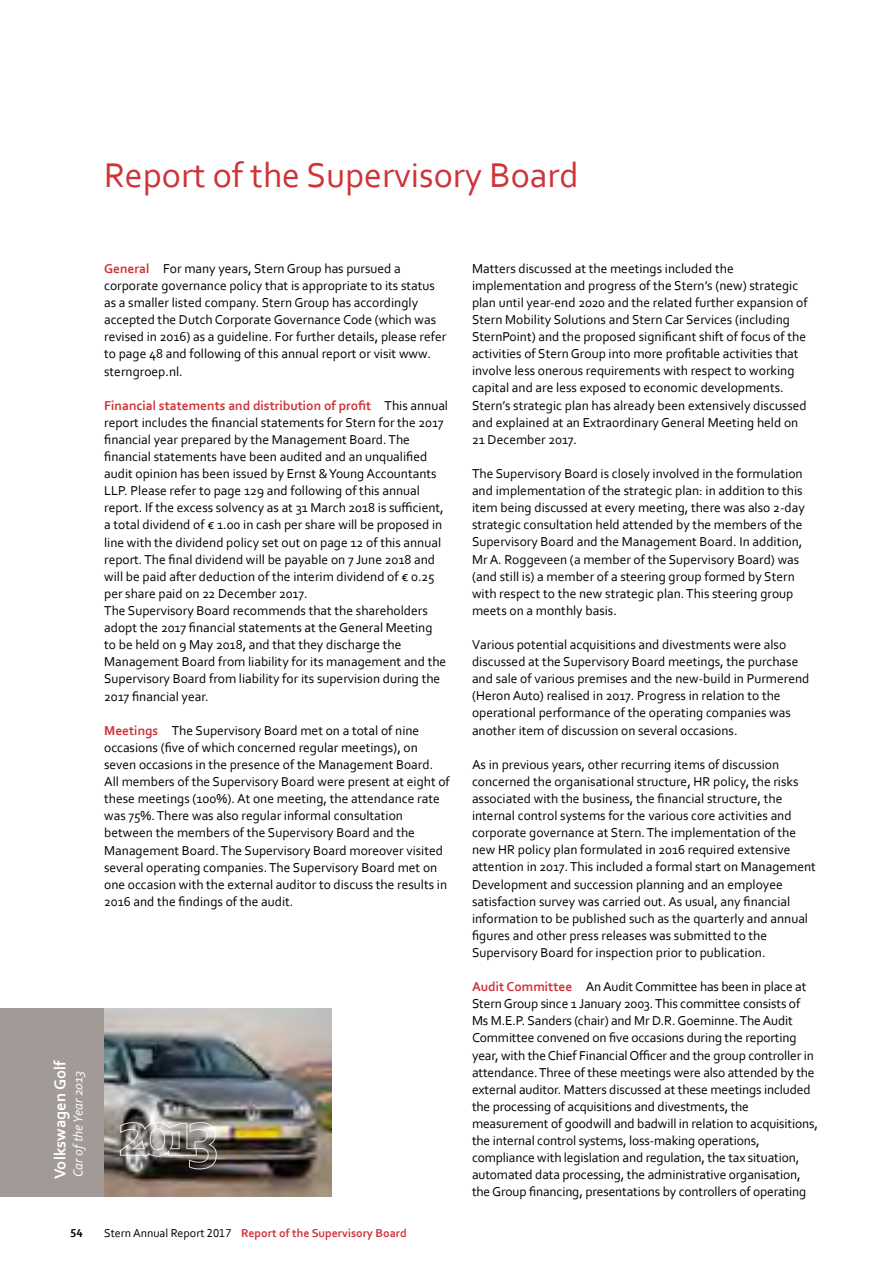
<style>
.page{position:relative;width:893px;height:1263px;background:#fff}
.page>*{position:absolute;margin:0;border:0;box-sizing:border-box;transform-origin:0 0}
.t1{font:36px "Corbel";color:#cf3339}
.t2{font:700 16.5px "Corbel";color:#fff}
.t3{font:13.5px/17.1px "Corbel";color:#000}
.t4{font:italic 13.5px "Corbel";color:#fff}
.t5{font:700 12px "Corbel";color:#cf3339}
.t6{font:700 12px "Corbel";color:#000}
.s1{font-weight:700;color:#cf3339}
.s2{font-weight:400;color:#000}
</style>
<div class="page">
<div style="left:0;top:1008px;width:332px;height:188px;background:#a19a96"></div>
<img style="left:104px;top:1008px;width:228px;height:188px">
<svg style="left:119px;top:1120px;width:98px;height:50px"></svg>
<h1 class="t1" style="left:104px;top:153px;width:476px">Report of the Supervisory Board</h1>
<p class="t3" style="left:104px;top:260px;width:344px"><span class="s1">General</span> For many years, Stern Group has pursued a corporate governance policy that is appropriate to its status as a smaller listed company. Stern Group has accordingly accepted the Dutch Corporate Governance Code (which was revised in 2016) as a guideline. For further details, please refer to page 48 and following of this annual report or visit www. sterngroep.nl.</p>
<p class="t3" style="left:104px;top:396px;width:345px"><span class="s1">Financial statements and distribution of profit</span> This annual report includes the financial statements for Stern for the 2017 financial year prepared by the Management Board.The financial statements have been audited and an unqualified audit opinion has been issued by Ernst &amp; Young Accountants LLP. Please refer to page 129 and following of this annual report. If the excess solvency as at 31 March 2018 is sufficient, a total dividend of € 1.00 in cash per share will be proposed in line with the dividend policy set out on page 12 of this annual report.The final dividend will be payable on 7 June 2018 and will be paid after deduction of the interim dividend of € 0.25 per share paid on 22 December 2017.<br>The Supervisory Board recommends that the shareholders adopt the 2017 financial statements at the General Meeting<br>to be held on 9 May 2018, and that they discharge the Management Board from liability for its management and the Supervisory Board from liability for its supervision during the 2017 financial year.</p>
<p class="t3" style="left:104px;top:721px;width:347px"><span class="s1">Meetings</span> The Supervisory Board met on a total of nine occasions (five of which concerned regular meetings), on seven occasions in the presence of the Management Board.<br>All members of the Supervisory Board were present at eight of these meetings (100%).At one meeting, the attendance rate was 75%.There was also regular informal consultation between the members of the Supervisory Board and the Management Board. The Supervisory Board moreover visited several operating companies. The Supervisory Board met on one occasion with the external auditor to discuss the results in 2016 and the findings of the audit.</p>
<p class="t2" style="left:50px;top:1179px;width:120px;rotate:-90deg">Volkswagen Golf</p>
<p class="t4" style="left:70px;top:1177px;width:108px;rotate:-90deg">Car of the Year 2013</p>
<p class="t3" style="left:472px;top:259px;width:337px">Matters discussed at the meetings included the implementation and progress of the Stern’s (new) strategic plan until year-end 2020 and the related further expansion of Stern Mobility Solutions and Stern Car Services (including SternPoint) and the proposed significant shift of focus of the activities of Stern Group into more profitable activities that involve less onerous requirements with respect to working capital and are less exposed to economic developments.<br>Stern’s strategic plan has already been extensively discussed and explained at an Extraordinary General Meeting held on 21 December 2017.</p>
<p class="t3" style="left:472px;top:465px;width:334px">The Supervisory Board is closely involved in the formulation and implementation of the strategic plan: in addition to this item being discussed at every meeting, there was also 2-day strategic consultation held attended by the members of the Supervisory Board and the Management Board. In addition, Mr A. Roggeveen (a member of the Supervisory Board) was (and still is) a member of a steering group formed by Stern with respect to the new strategic plan. This steering group meets on a monthly basis.</p>
<p class="t3" style="left:472px;top:636px;width:339px">Various potential acquisitions and divestments were also discussed at the Supervisory Board meetings, the purchase and sale of various premises and the new-build in Purmerend (Heron Auto) realised in 2017. Progress in relation to the operational performance of the operating companies was another item of discussion on several occasions.</p>
<p class="t3" style="left:472px;top:755px;width:345px">As in previous years, other recurring items of discussion concerned the organisational structure, HR policy, the risks associated with the business, the financial structure, the internal control systems for the various core activities and corporate governance at Stern. The implementation of the new HR policy plan formulated in 2016 required extensive attention in 2017. This included a formal start on Management Development and succession planning and an employee satisfaction survey was carried out. As usual, any financial information to be published such as the quarterly and annual figures and other press releases was submitted to the Supervisory Board for inspection prior to publication.</p>
<p class="t3" style="left:472px;top:978px;width:348px"><span class="s1">Audit Committee</span> An Audit Committee has been in place at Stern Group since 1 January 2003. This committee consists of Ms M.E.P. Sanders (chair) and Mr D.R. Goeminne. The Audit Committee convened on five occasions during the reporting year, with theChief FinancialOfficer and the group controller in attendance. Three of these meetings were also attended by the external auditor. Matters discussed at these meetings included the processing of acquisitions and divestments, the measurement of goodwill and badwill in relation to acquisitions, the internal control systems, loss-making operations, compliance with legislation and regulation, the tax situation, automated data processing, the administrative organisation, theGroup financing, presentations by controllers of operating</p>
<p class="t6" style="left:70px;top:1226px;width:14px">54</p>
<p class="t5" style="left:104px;top:1226px;width:304px"><span class="s2">Stern Annual Report 2017</span> Report of the Supervisory Board</p>
</div>
